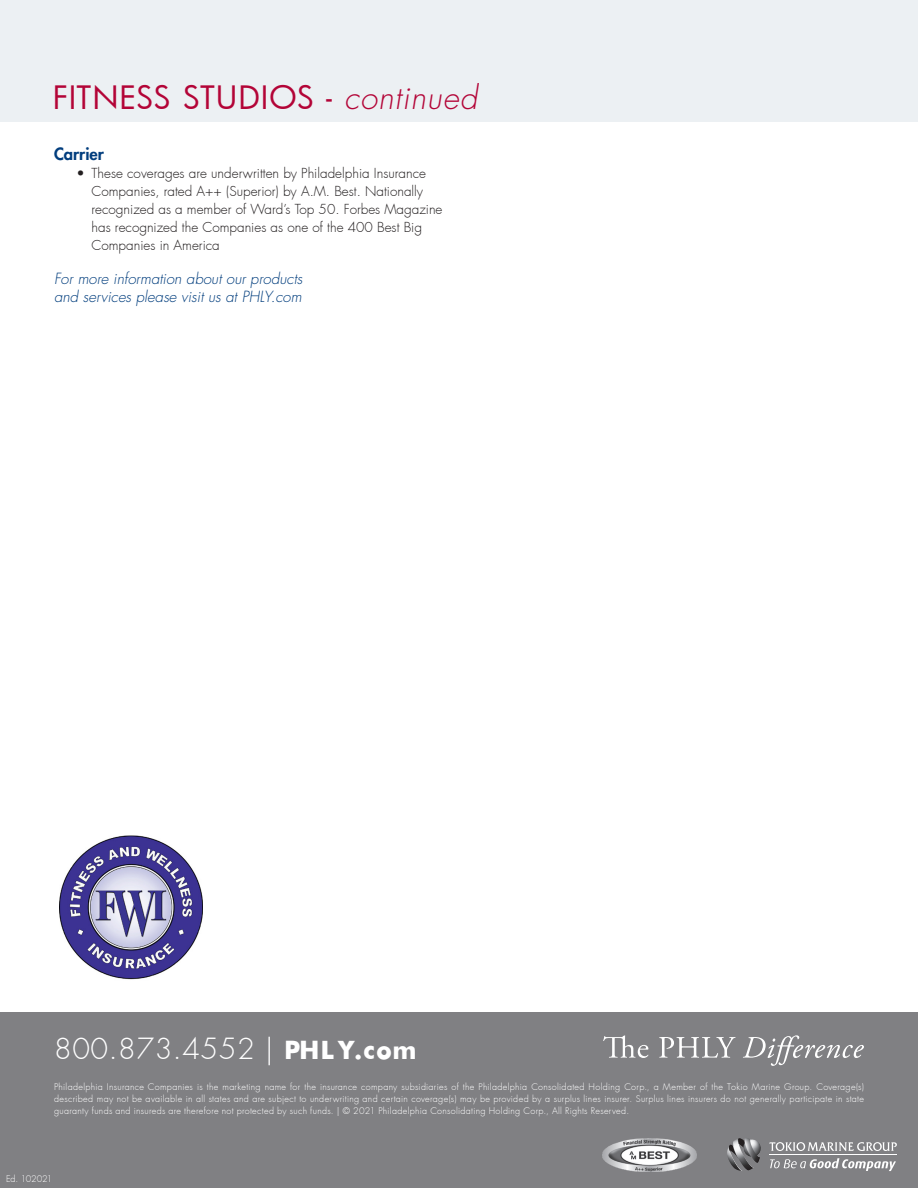
<style>
.page{position:relative;width:918px;height:1188px;background:#fff}
.page>*{position:absolute;margin:0;border:0;box-sizing:border-box;transform-origin:0 0}
.t1{font:31.5px "Futura";letter-spacing:.03em;color:#b30437}
.t2{font:300 28.5px "Futura";letter-spacing:.02em;color:#fff}
.t3{font:800 16.5px "Futura";color:#013d7d}
.t4{font:italic 300 15px "Futura";color:#013d7d}
.t5{font:300 13.5px/18px "Futura";color:#231f20}
.t6{font:300 9px/12px "Futura";letter-spacing:.03em;color:#fff;text-align:justify}
.t7{font:300 9px "Futura";letter-spacing:-.02em;color:#fff}
.s1{font-weight:300;font-style:italic}
.s2{font-weight:700}
</style>
<div class="page">
<div style="left:0;top:0;width:918px;height:122px;background:#ecf0f3"></div>
<img style="left:60px;top:835px;width:142px;height:145px">
<div style="left:0;top:1012px;width:918px;height:176px;background:#808083"></div>
<svg style="left:769px;top:1142px;width:128px;height:9px"></svg>
<svg style="left:770px;top:1158px;width:126px;height:13px"></svg>
<hr style="left:769px;top:1155px;width:128px;height:1px;background:#fff">
<img style="left:727px;top:1138px;width:34px;height:33px">
<img style="left:603px;top:1138px;width:94px;height:33px">
<svg style="left:603px;top:1035px;width:45px;height:23px"></svg>
<svg style="left:659px;top:1037px;width:77px;height:21px"></svg>
<svg style="left:743px;top:1035px;width:121px;height:31px"></svg>
<p class="t1" style="left:53px;top:76px;width:426px">FITNESS STUDIOS - <span class="s1">continued</span></p>
<p class="t3" style="left:54px;top:143px;width:51px">Carrier</p>
<p class="t5" style="left:92px;top:164px;width:353px;text-indent:-15px">• These coverages are underwritten by Philadelphia Insurance Companies, rated A++ (Superior) by A.M. Best. Nationally recognized as a member of Ward’s Top 50. Forbes Magazine has recognized the Companies as one of the 400 Best Big Companies in America</p>
<p class="t4" style="left:54px;top:269px;width:250px">For more information about our products</p>
<p class="t4" style="left:54px;top:287px;width:249px">and services please visit us at PHLY.com</p>
<h2 class="t2" style="left:54px;top:1031px;width:364px">800.873.4552 | <span class="s2">PHLY.com</span></h2>
<p class="t6" style="left:54px;top:1081px;width:811px">Philadelphia Insurance Companies is the marketing name for the insurance company subsidiaries of the Philadelphia Consolidated Holding Corp., a Member of the Tokio Marine Group. Coverage(s) described may not be available in all states and are subject to underwriting and certain coverage(s) may be provided by a surplus lines insurer. Surplus lines insurers do not generally participate in state guaranty funds and insureds are therefore not protected by such funds. | © 2021 Philadelphia Consolidating Holding Corp., All Rights Reserved.</p>
<p class="t7" style="left:6px;top:1173px;width:48px">Ed. 102021</p>
</div>
